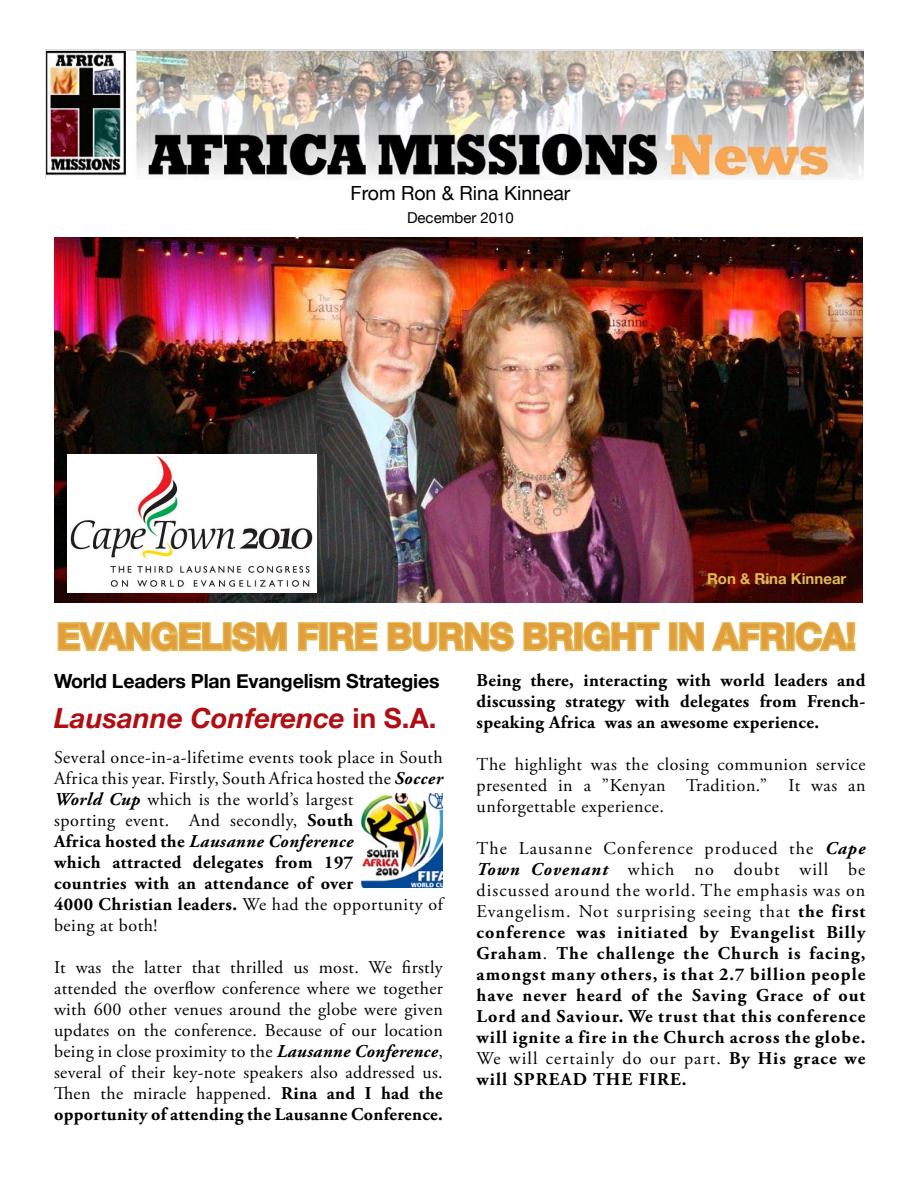
<style>
.page{position:relative;width:918px;height:1188px;background:#fff}
.page>*{position:absolute;margin:0;border:0;box-sizing:border-box;transform-origin:0 0}
.t1{font:700 36px "Helvetica Neue";letter-spacing:-.01em;color:#e19e3a}
.t2{font:italic 700 27.75px "Helvetica Neue";color:#b10e13}
.t3{font:700 19.5px "Helvetica Neue";letter-spacing:-.01em;color:#000}
.t4{font:19.5px "Helvetica Neue";color:#000}
.t5{font:18px/21px "Adobe Garamond Pro";letter-spacing:.03em;color:#000;text-align:justify}
.t6{font:700 18px/21px "Adobe Garamond Pro";letter-spacing:.03em;color:#000;text-align:justify}
.t7{font:700 15px "Helvetica Neue";color:#e4b857}
.t8{font:15px "Helvetica Neue";color:#000}
.s1{font-style:normal}
.s2{font-weight:700;font-style:italic}
.s3{font-weight:700}
.s4{font-weight:400}
.s5{font-style:italic}
</style>
<div class="page">
<img style="left:46px;top:51px;width:818px;height:128px">
<img style="left:54px;top:237px;width:808px;height:365px">
<img style="left:360px;top:794px;width:82px;height:94px">
<img style="left:68px;top:455px;width:248px;height:138px">
<svg style="left:57px;top:621px;width:230px;height:31px"></svg>
<svg style="left:298px;top:622px;width:23px;height:30px"></svg>
<div style="left:319px;top:622px;width:9px;height:29px;border:3px solid #e4b857"></div>
<svg style="left:329px;top:622px;width:49px;height:30px"></svg>
<svg style="left:387px;top:621px;width:273px;height:31px"></svg>
<div style="left:669px;top:622px;width:9px;height:29px;border:3px solid #e4b857"></div>
<svg style="left:677px;top:621px;width:179px;height:31px"></svg>
<p class="t4" style="left:351px;top:181px;width:221px">From Ron &amp; Rina Kinnear</p>
<p class="t8" style="left:407px;top:209px;width:108px">December 2010</p>
<p class="t7" style="left:707px;top:569px;width:141px">Ron &amp; Rina Kinnear</p>
<h1 class="t1" style="left:57px;top:614px;width:801px">EVANGELISM FIRE BURNS BRIGHT IN AFRICA!</h1>
<p class="t3" style="left:54px;top:669px;width:387px">World Leaders Plan Evangelism Strategies</p>
<h2 class="t2" style="left:54px;top:701px;width:384px">Lausanne Conference <span class="s1">in S.A.</span></h2>
<p class="t5" style="left:54px;top:748px;width:390px;text-align:left">Several once-in-a-lifetime events took place in South Africa this year. Firstly, South Africa hosted the <span class="s2">Soccer World Cup</span> which is the world’s largest<br>sporting event. And secondly, <span class="s3">South<br>Africa hosted the</span> <span class="s2">Lausanne Conference<br></span><span class="s3">which attracted delegates from 197<br>countries with an attendance of over<br>4000 Christian leaders.</span> We had the opportunity of being at both!</p>
<p class="t5" style="left:54px;top:958px;width:390px">It was the latter that thrilled us most. We firstly attended the overflow conference where we together with 600 other venues around the globe were given updates on the conference. Because of our location being in close proximity to the <span class="s2">Lausanne Conference</span>, several of their key-note speakers also addressed us.<br>Then the miracle happened. <span class="s3">Rina and I had the opportunity of attending the Lausanne Conference.</span></p>
<p class="t6" style="left:477px;top:670px;width:390px">Being there, interacting with world leaders and discussing strategy with delegates from French&shy;speaking Africa was an awesome experience.</p>
<p class="t5" style="left:477px;top:755px;width:390px">The highlight was the closing communion service presented in a ”Kenyan Tradition.” It was an unforgettable experience.</p>
<p class="t6" style="left:477px;top:838px;width:390px"><span class="s4">The Lausanne Conference produced the</span> <span class="s5">Cape Town Covenant</span> <span class="s4">which no doubt will be discussed around the world. The emphasis was on Evangelism. Not surprising seeing that</span> the first conference was initiated by Evangelist Billy Graham<span class="s4">.</span> The challenge the Church is facing, amongst many others, is that 2.7 billion people have never heard of the Saving Grace of out Lord and Saviour. We trust that this conference will ignite a fire in the Church across the globe.<br><span class="s4">We will certainly do our part.</span> By His grace we will SPREAD THE FIRE.</p>
</div>
